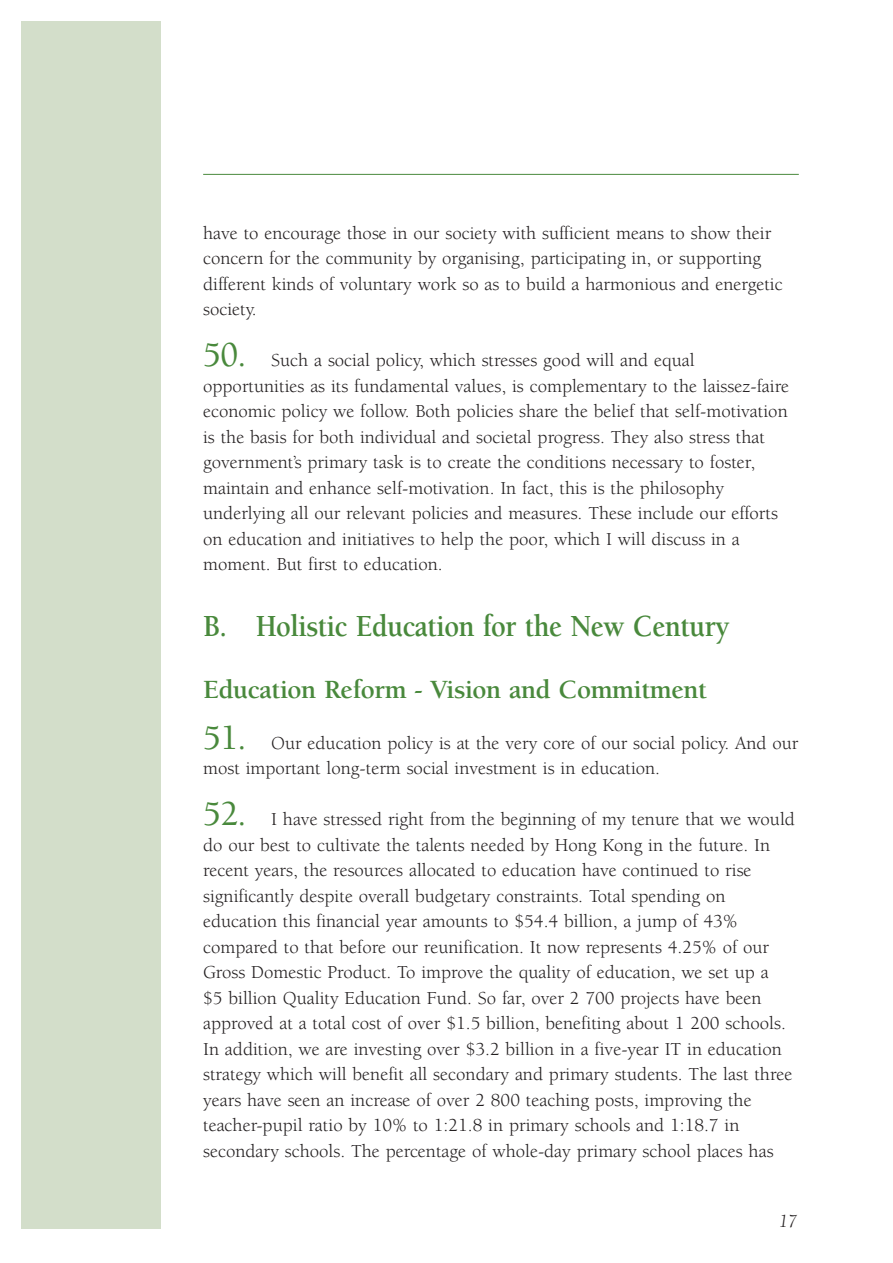
<style>
.page{position:relative;width:893px;height:1263px;background:#fff}
.page>*{position:absolute;margin:0;border:0;box-sizing:border-box;transform-origin:0 0}
.t1{font:700 31.5px "Berkeley";letter-spacing:-.015em;color:#49893c;scale:.9 1}
.t2{font:700 27px "Berkeley";letter-spacing:-.015em;color:#49893c}
.t3{font:18.75px/25.5px "Berkeley";color:#231f20}
.t4{font:italic 18.75px "Berkeley";color:#231f20}
.s1{font-weight:500;font-size:36px;color:#49893c}
</style>
<div class="page">
<div style="left:21px;top:21px;width:139px;height:1207px;background:#d3deca"></div>
<hr style="left:203px;top:174px;width:595px;height:1px;background:#49893c">
<p class="t3" style="left:203px;top:222px;width:581px">have to encourage those in our society with sufficient means to show their concern for the community by organising, participating in, or supporting different kinds of voluntary work so as to build a harmonious and energetic society.</p>
<p class="t3" style="left:203px;top:349px;width:587px"><span class="s1">50.</span> Such a social policy, which stresses good will and equal opportunities as its fundamental values, is complementary to the laissez-faire economic policy we follow. Both policies share the belief that self-motivation is the basis for both individual and societal progress. They also stress that government’s primary task is to create the conditions necessary to foster, maintain and enhance self-motivation. In fact, this is the philosophy underlying all our relevant policies and measures. These include our efforts on education and initiatives to help the poor, which I will discuss in a moment. But first to education.</p>
<h1 class="t1" style="left:203px;top:614px;width:586px">B. Holistic Education for the New Century</h1>
<h2 class="t2" style="left:203px;top:679px;width:505px">Education Reform - Vision and Commitment</h2>
<p class="t3" style="left:203px;top:732px;width:597px"><span class="s1">51.</span> Our education policy is at the very core of our social policy. And our most important long-term social investment is in education.</p>
<p class="t3" style="left:203px;top:808px;width:593px"><span class="s1">52.</span> I have stressed right from the beginning of my tenure that we would do our best to cultivate the talents needed by Hong Kong in the future. In recent years, the resources allocated to education have continued to rise significantly despite overall budgetary constraints. Total spending on education this financial year amounts to $54.4 billion, a jump of 43% compared to that before our reunification. It now represents 4.25% of our Gross Domestic Product. To improve the quality of education, we set up a<br>$5 billion Quality Education Fund. So far, over 2 700 projects have been approved at a total cost of over $1.5 billion, benefiting about 1 200 schools.<br>In addition, we are investing over $3.2 billion in a five-year IT in education strategy which will benefit all secondary and primary students. The last three years have seen an increase of over 2 800 teaching posts, improving the teacher-pupil ratio by 10% to 1:21.8 in primary schools and 1:18.7 in secondary schools. The percentage of whole-day primary school places has</p>
<p class="t4" style="left:779px;top:1213px;width:20px">17</p>
</div>
